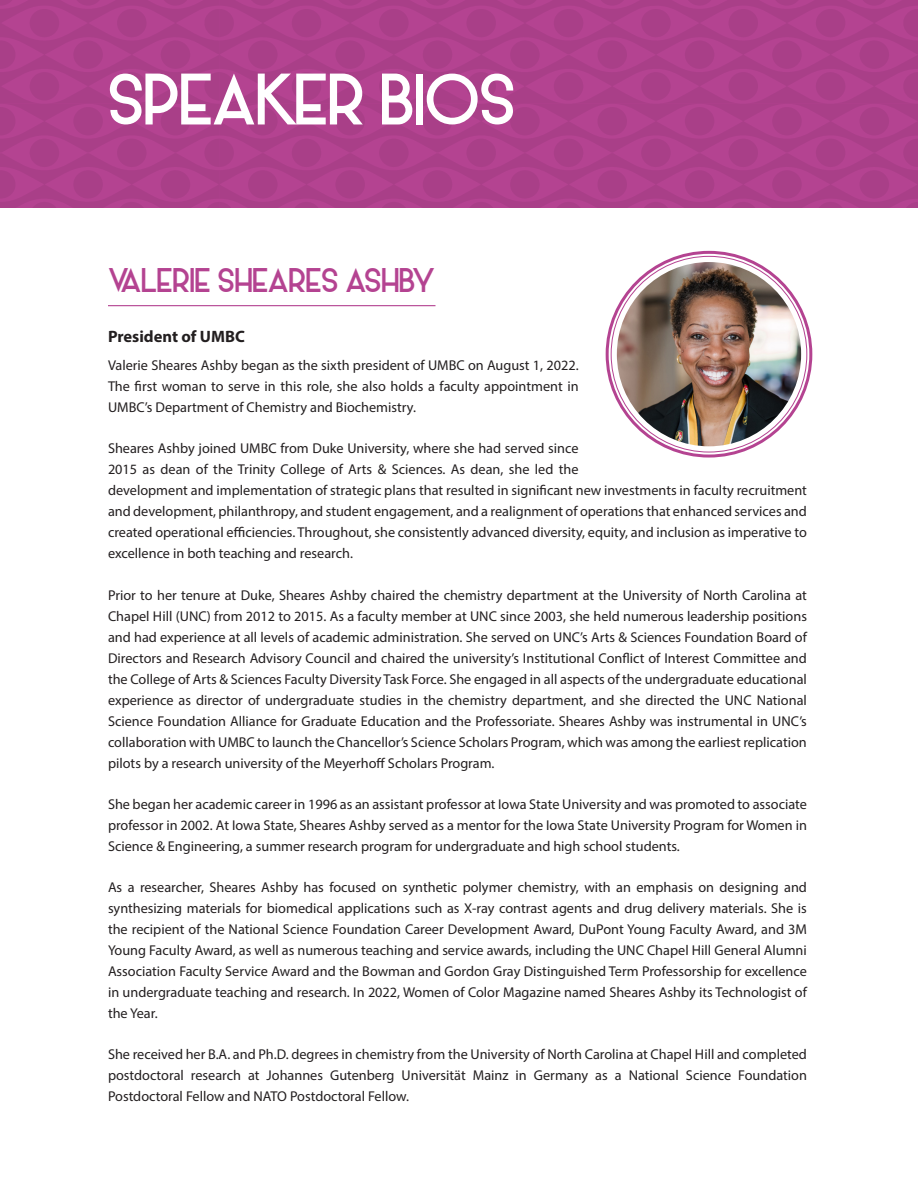
<style>
.page{position:relative;width:918px;height:1188px;background:#fff}
.page>*{position:absolute;margin:0;border:0;box-sizing:border-box;transform-origin:0 0}
.t1{font:63.75px "Alpaca Scarlett Demo";color:#fff}
.t2{font:30px "Alpaca Scarlett Demo";color:#b44391}
.t3{font:700 16.5px "Myriad Pro";color:#231f20}
.t4{font:14.25px/21px "Myriad Pro";color:#231f20;text-align:justify}
</style>
<div class="page">
<svg style="left:0;top:0;width:918px;height:208px;background:#ad408b"></svg>
<div style="left:248px;top:40px;width:30px;height:29px;background:#a93f88;border-radius:50%"></div>
<div style="left:423px;top:40px;width:29px;height:29px;background:#a93f88;border-radius:50%"></div>
<div style="left:772px;top:40px;width:30px;height:29px;background:#a93f88;border-radius:50%"></div>
<div style="left:335px;top:40px;width:30px;height:29px;background:#a93f88;border-radius:50%"></div>
<div style="left:685px;top:40px;width:29px;height:29px;background:#a93f88;border-radius:50%"></div>
<hr style="left:108px;top:305px;width:328px;height:1px;background:#b44391">
<img style="left:617px;top:262px;width:184px;height:184px;border-radius:92px">
<p class="t1" style="left:108px;top:65px;width:409px">SPEAKER BIOS</p>
<p class="t2" style="left:108px;top:264px;width:329px">VALERIE SHEARES ASHBY</p>
<p class="t3" style="left:108px;top:326px;width:138px">President of UMBC</p>
<p class="t4" style="left:108px;top:355px;width:472px">Valerie Sheares Ashby began as the sixth president of UMBC on August 1, 2022.<br>The first woman to serve in this role, she also holds a faculty appointment in UMBC’s Department of Chemistry and Biochemistry.</p>
<p class="t4" style="left:108px;top:438px;width:701px;text-align:left">Sheares Ashby joined UMBC from Duke University, where she had served since<br>2015 as dean of the Trinity College of Arts &amp; Sciences. As dean, she led the<br>development and implementation of strategic plans that resulted in significant new investments in faculty recruitment and development, philanthropy, and student engagement, and a realignment of operations that enhanced services and created operational efficiencies. Throughout, she consistently advanced diversity, equity, and inclusion as imperative to excellence in both teaching and research.</p>
<p class="t4" style="left:108px;top:584px;width:700px">Prior to her tenure at Duke, Sheares Ashby chaired the chemistry department at the University of North Carolina at Chapel Hill (UNC) from 2012 to 2015. As a faculty member at UNC since 2003, she held numerous leadership positions and had experience at all levels of academic administration. She served on UNC’s Arts &amp; Sciences Foundation Board of Directors and Research Advisory Council and chaired the university’s Institutional Conflict of Interest Committee and the College of Arts &amp; Sciences Faculty Diversity Task Force. She engaged in all aspects of the undergraduate educational experience as director of undergraduate studies in the chemistry department, and she directed the UNC National Science Foundation Alliance for Graduate Education and the Professoriate. Sheares Ashby was instrumental in UNC’s collaboration with UMBC to launch the Chancellor’s Science Scholars Program, which was among the earliest replication pilots by a research university of the Meyerhoff Scholars Program.</p>
<p class="t4" style="left:108px;top:793px;width:700px">She began her academic career in 1996 as an assistant professor at Iowa State University and was promoted to associate professor in 2002. At Iowa State, Sheares Ashby served as a mentor for the Iowa State University Program for Women in Science &amp; Engineering, a summer research program for undergraduate and high school students.</p>
<p class="t4" style="left:108px;top:877px;width:700px">As a researcher, Sheares Ashby has focused on synthetic polymer chemistry, with an emphasis on designing and synthesizing materials for biomedical applications such as X-ray contrast agents and drug delivery materials. She is the recipient of the National Science Foundation Career Development Award, DuPont Young Faculty Award, and 3M Young Faculty Award, as well as numerous teaching and service awards, including the UNC Chapel Hill General Alumni Association Faculty Service Award and the Bowman and Gordon Gray Distinguished Term Professorship for excellence in undergraduate teaching and research. In 2022, Women of Color Magazine named Sheares Ashby its Technologist of the Year.</p>
<p class="t4" style="left:108px;top:1044px;width:701px">She received her B.A. and Ph.D. degrees in chemistry from the University of North Carolina at Chapel Hill and completed postdoctoral research at Johannes Gutenberg Universität Mainz in Germany as a National Science Foundation Postdoctoral Fellow and NATO Postdoctoral Fellow.</p>
</div>
